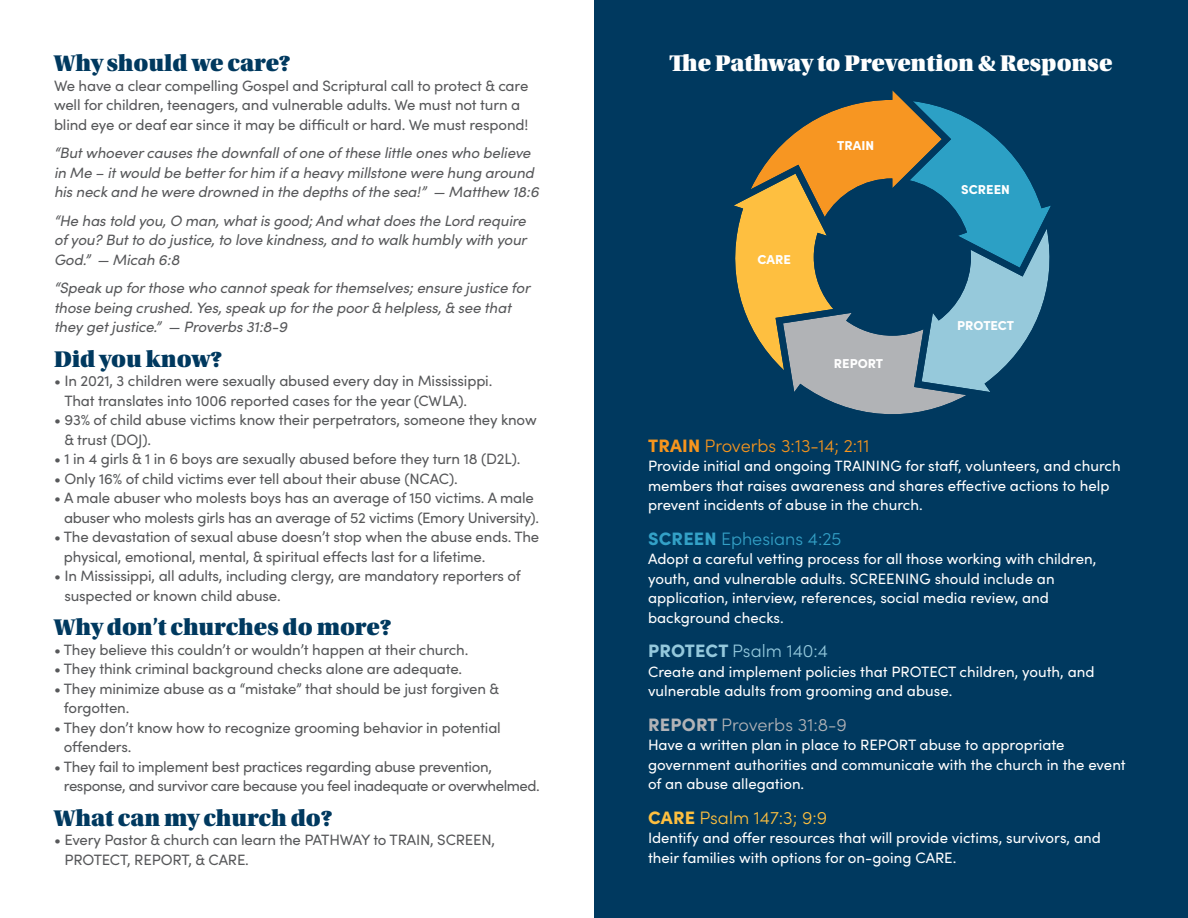
<style>
.page{position:relative;width:1188px;height:918px;background:#fff}
.page>*{position:absolute;margin:0;border:0;box-sizing:border-box;transform-origin:0 0}
.t1{font:24px "Utopia Std Black Headline";color:#00395f}
.t2{font:24px "Utopia Std Black Headline";color:#fff}
.t3{font:300 18px "Sofia Pro";color:#f7951d}
.t4{font:300 18px "Sofia Pro";letter-spacing:-.005em;color:#b2b3b7}
.t5{font:300 18px "Sofia Pro";color:#33a1c7}
.t6{font:300 18px "Sofia Pro";color:#febf3f}
.t7{font:300 18px "Sofia Pro";color:#94c8dc}
.t8{font:15px/19.5px "Sofia Pro";letter-spacing:-.01em;color:#57585a}
.t9{font:15px/19.5px "Sofia Pro";color:#fff}
.t10{font:italic 15px/19.5px "Sofia Pro";letter-spacing:-.01em;color:#57585a}
.t11{font:15px/19.5px "Sofia Pro";letter-spacing:-.03em;color:#57585a}
.t12{font:900 12.9px "Sofia Pro";color:#fff}
.s1{font-weight:900}
</style>
<div class="page">
<div style="left:594px;top:0;width:594px;height:918px;background:#00395f"></div>
<svg style="left:734px;top:90px;width:317px;height:324px"></svg>
<h1 class="t1" style="left:54px;top:51px;width:238px">Why should we care?</h1>
<p class="t8" style="left:54px;top:75px;width:476px">We have a clear compelling Gospel and Scriptural call to protect &amp; care well for children, teenagers, and vulnerable adults. We must not turn a blind eye or deaf ear since it may be difficult or hard. We must respond!</p>
<p class="t10" style="left:54px;top:143px;width:486px">“But whoever causes the downfall of one of these little ones who believe in Me – it would be better for him if a heavy millstone were hung around his neck and he were drowned in the depths of the sea!” — Matthew 18:6</p>
<p class="t10" style="left:54px;top:210px;width:474px;text-align:justify">“He has told you, O man, what is good; And what does the Lord require of you? But to do justice, to love kindness, and to walk humbly with your God.” — Micah 6:8</p>
<p class="t10" style="left:54px;top:278px;width:478px">“Speak up for those who cannot speak for themselves; ensure justice for those being crushed. Yes, speak up for the poor &amp; helpless, &amp; see that they get justice.” — Proverbs 31:8-9</p>
<h1 class="t1" style="left:54px;top:347px;width:170px">Did you know?</h1>
<p class="t8" style="left:64px;top:371px;width:429px;text-indent:-10px">• In 2021, 3 children were sexually abused every day in Mississippi.<br>That translates into 1006 reported cases for the year (CWLA).</p>
<p class="t8" style="left:64px;top:410px;width:474px;text-indent:-10px">• 93% of child abuse victims know their perpetrators, someone they know &amp; trust (DOJ).</p>
<p class="t8" style="left:54px;top:449px;width:468px">• 1 in 4 girls &amp; 1 in 6 boys are sexually abused before they turn 18 (D2L).</p>
<p class="t8" style="left:54px;top:468px;width:405px">• Only 16% of child victims ever tell about their abuse (NCAC).</p>
<p class="t8" style="left:64px;top:488px;width:477px;text-indent:-10px">• A male abuser who molests boys has an average of 150 victims. A male abuser who molests girls has an average of 52 victims (Emory University).</p>
<p class="t8" style="left:64px;top:527px;width:477px;text-indent:-10px">• The devastation of sexual abuse doesn’t stop when the abuse ends. The physical, emotional, mental, &amp; spiritual effects last for a lifetime.</p>
<p class="t8" style="left:64px;top:566px;width:458px;text-indent:-10px">• In Mississippi, all adults, including clergy, are mandatory reporters of suspected or known child abuse.</p>
<h1 class="t1" style="left:54px;top:615px;width:339px">Why don’t churches do more?</h1>
<p class="t8" style="left:54px;top:639px;width:416px">• They believe this couldn’t or wouldn’t happen at their church.</p>
<p class="t8" style="left:54px;top:659px;width:410px">• They think criminal background checks alone are adequate.</p>
<p class="t8" style="left:64px;top:678px;width:437px;text-indent:-10px">• They minimize abuse as a “mistake” that should be just forgiven &amp; forgotten.</p>
<p class="t8" style="left:64px;top:717px;width:438px;text-indent:-10px">• They don’t know how to recognize grooming behavior in potential offenders.</p>
<p class="t11" style="left:64px;top:756px;width:477px;text-indent:-10px">• They fail to implement best practices regarding abuse prevention, response, and survivor care because you feel inadequate or overwhelmed.</p>
<h1 class="t1" style="left:54px;top:806px;width:280px">What can my church do?</h1>
<p class="t8" style="left:64px;top:830px;width:432px;text-indent:-10px">• Every Pastor &amp; church can learn the PATHWAY to TRAIN, SCREEN,<br>PROTECT, REPORT, &amp; CARE.</p>
<h1 class="t2" style="left:670px;top:51px;width:444px">The Pathway to Prevention &amp; Response</h1>
<p class="t12" style="left:757px;top:249px;width:35px">CARE</p>
<p class="t12" style="left:837px;top:136px;width:38px">TRAIN</p>
<p class="t12" style="left:834px;top:353px;width:51px">REPORT</p>
<p class="t12" style="left:961px;top:179px;width:50px">SCREEN</p>
<p class="t12" style="left:957px;top:315px;width:58px">PROTECT</p>
<p class="t3" style="left:648px;top:432px;width:223px"><span class="s1">TRAIN</span> Proverbs 3:13-14; 2:11</p>
<p class="t9" style="left:648px;top:455px;width:474px">Provide initial and ongoing TRAINING for staff, volunteers, and church members that raises awareness and shares effective actions to help prevent incidents of abuse in the church.</p>
<p class="t5" style="left:648px;top:525px;width:195px"><span class="s1">SCREEN</span> Ephesians 4:25</p>
<p class="t9" style="left:648px;top:548px;width:450px">Adopt a careful vetting process for all those working with children, youth, and vulnerable adults. SCREENING should include an application, interview, references, social media review, and background checks.</p>
<p class="t7" style="left:648px;top:638px;width:181px"><span class="s1">PROTECT</span> Psalm 140:4</p>
<p class="t9" style="left:648px;top:661px;width:448px">Create and implement policies that PROTECT children, youth, and vulnerable adults from grooming and abuse.</p>
<p class="t4" style="left:648px;top:711px;width:200px"><span class="s1">REPORT</span> Proverbs 31:8-9</p>
<p class="t9" style="left:648px;top:734px;width:479px">Have a written plan in place to REPORT abuse to appropriate government authorities and communicate with the church in the event of an abuse allegation.</p>
<p class="t6" style="left:648px;top:804px;width:181px"><span class="s1">CARE</span> Psalm 147:3; 9:9</p>
<p class="t9" style="left:648px;top:827px;width:454px">Identify and offer resources that will provide victims, survivors, and their families with options for on-going CARE.</p>
</div>
